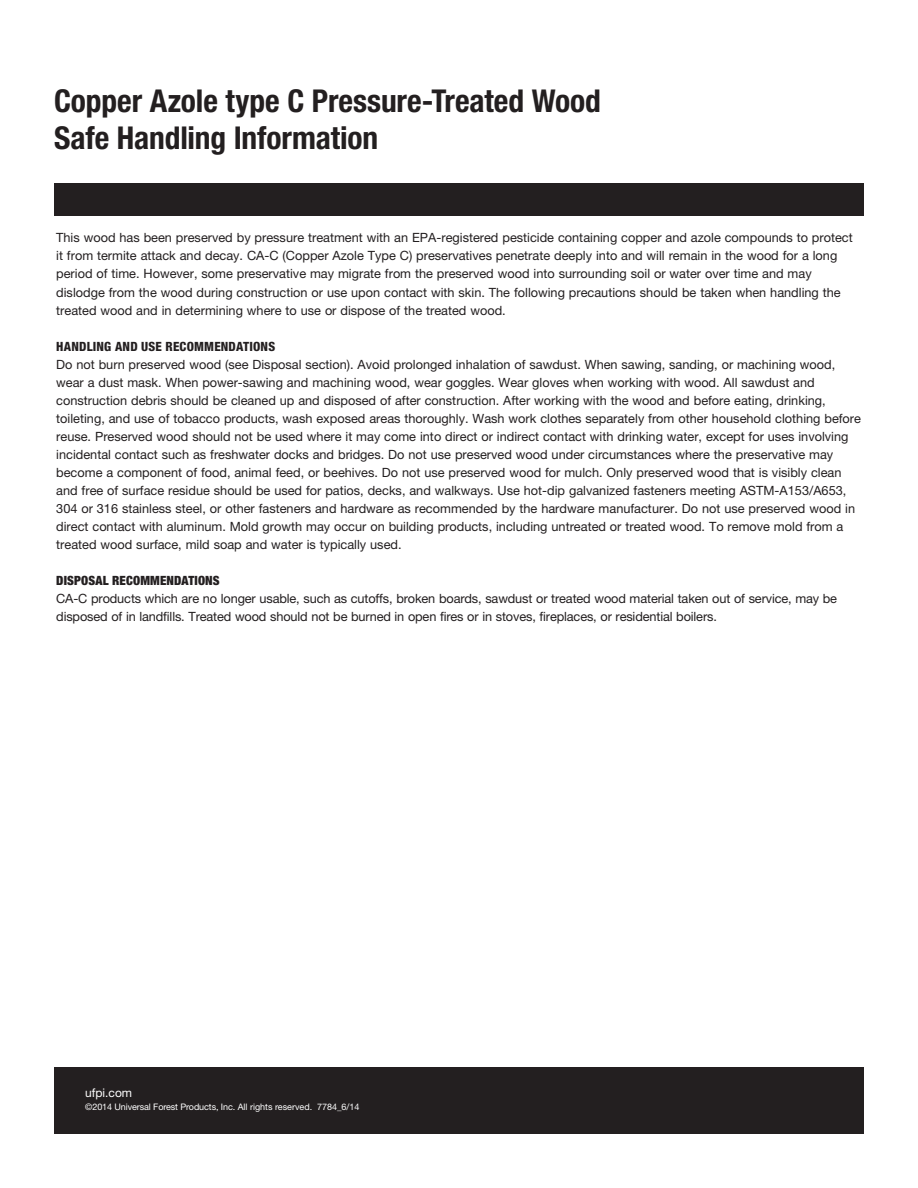
<style>
.page{position:relative;width:918px;height:1188px;background:#fff}
.page>*{position:absolute;margin:0;border:0;box-sizing:border-box;transform-origin:0 0}
.t1{font:700 condensed 31.5px/37.8px "Helvetica Neue";letter-spacing:-.005em;color:#231f20}
.t2{font:12.75px/18px "Helvetica Neue";color:#231f20}
.t3{font:800 condensed 12.75px "Helvetica Neue";letter-spacing:.015em;color:#231f20}
.t4{font:900 condensed 12.75px "Helvetica Neue";letter-spacing:.01em;color:#231f20}
.t5{font:12px "Helvetica Neue";color:#fff}
.t6{font:9px "Helvetica Neue";letter-spacing:-.01em;color:#fff}
</style>
<div class="page">
<div style="left:54px;top:183px;width:810px;height:33px;background:#231f20"></div>
<div style="left:54px;top:1067px;width:810px;height:67px;background:#231f20"></div>
<h1 class="t1" style="left:54px;top:81px;width:548px">Copper Azole type C Pressure-Treated Wood<br>Safe Handling Information</h1>
<p class="t2" style="left:56px;top:229px;width:798px">This wood has been preserved by pressure treatment with an EPA-registered pesticide containing copper and azole compounds to protect it from termite attack and decay. CA-C (Copper Azole Type C) preservatives penetrate deeply into and will remain in the wood for a long period of time. However, some preservative may migrate from the preserved wood into surrounding soil or water over time and may dislodge from the wood during construction or use upon contact with skin. The following precautions should be taken when handling the treated wood and in determining where to use or dispose of the treated wood.</p>
<p class="t3" style="left:56px;top:338px;width:220px">HANDLING AND USE RECOMMENDATIONS</p>
<p class="t2" style="left:56px;top:355px;width:806px">Do not burn preserved wood (see Disposal section). Avoid prolonged inhalation of sawdust. When sawing, sanding, or machining wood, wear a dust mask. When power-sawing and machining wood, wear goggles. Wear gloves when working with wood. All sawdust and construction debris should be cleaned up and disposed of after construction. After working with the wood and before eating, drinking, toileting, and use of tobacco products, wash exposed areas thoroughly. Wash work clothes separately from other household clothing before reuse. Preserved wood should not be used where it may come into direct or indirect contact with drinking water, except for uses involving incidental contact such as freshwater docks and bridges. Do not use preserved wood under circumstances where the preservative may become a component of food, animal feed, or beehives. Do not use preserved wood for mulch. Only preserved wood that is visibly clean and free of surface residue should be used for patios, decks, and walkways. Use hot-dip galvanized fasteners meeting ASTM-A153/A653, 304 or 316 stainless steel, or other fasteners and hardware as recommended by the hardware manufacturer. Do not use preserved wood in direct contact with aluminum. Mold growth may occur on building products, including untreated or treated wood. To remove mold from a treated wood surface, mild soap and water is typically used.</p>
<p class="t4" style="left:56px;top:572px;width:165px">DISPOSAL RECOMMENDATIONS</p>
<p class="t2" style="left:56px;top:589px;width:782px">CA-C products which are no longer usable, such as cutoffs, broken boards, sawdust or treated wood material taken out of service, may be disposed of in landfills. Treated wood should not be burned in open fires or in stoves, fireplaces, or residential boilers.</p>
<p class="t5" style="left:85px;top:1086px;width:48px">ufpi.com</p>
<p class="t6" style="left:85px;top:1102px;width:276px">©2014 Universal Forest Products, Inc. All rights reserved. 7784_6/14</p>
</div>
